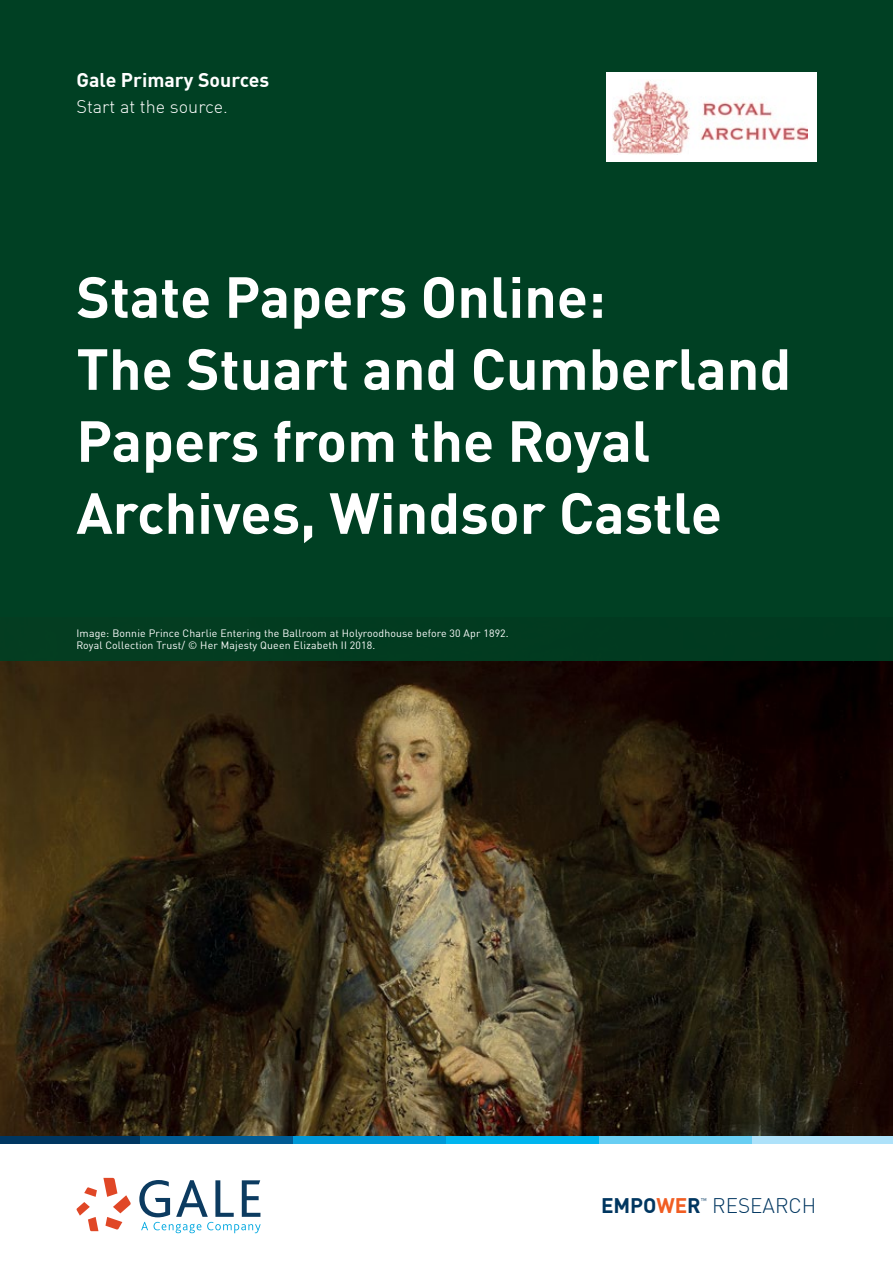
<style>
.page{position:relative;width:893px;height:1263px;background:#fff}
.page>*{position:absolute;margin:0;border:0;box-sizing:border-box;transform-origin:0 0}
.t1{font:700 57px/72px "DIN Offc";color:#fff}
.t2{font:300 20.7px "DIN Offc";color:#003660}
.t3{font:700 20.7px "DIN Offc";color:#003660}
.t4{font:700 19.5px "DIN Offc";color:#fff}
.t5{font:300 18px "DIN Offc";color:#fff}
.t6{font:10.5px/12.6px "DIN Offc";letter-spacing:.015em;color:#fff}
.t7{font:6.9px "DIN Offc";color:#003660}
.s1{color:#f15d22}
</style>
<div class="page">
<div style="left:0;top:1135px;width:141px;height:9px;background:#003660"></div>
<div style="left:140px;top:1135px;width:154px;height:9px;background:#005b94"></div>
<div style="left:293px;top:1135px;width:154px;height:9px;background:#0099d8"></div>
<div style="left:446px;top:1135px;width:154px;height:9px;background:#00b5ef"></div>
<div style="left:599px;top:1135px;width:154px;height:9px;background:#68cef3"></div>
<div style="left:752px;top:1135px;width:141px;height:9px;background:#aee2fa"></div>
<svg style="left:77px;top:1178px;width:54px;height:53px"></svg>
<svg style="left:139px;top:1180px;width:122px;height:53px"></svg>
<img style="left:0;top:661px;width:893px;height:474px">
<div style="left:0;top:0;width:893px;height:617px;background:#004023"></div>
<div style="left:0;top:617px;width:893px;height:44px;background:#004023"></div>
<div style="left:606px;top:72px;width:210px;height:90px;background:#fff"></div>
<img style="left:612px;top:80px;width:195px;height:75px">
<h3 class="t4" style="left:77px;top:67px;width:194px">Gale Primary Sources</h3>
<h3 class="t5" style="left:77px;top:95px;width:153px">Start at the source.</h3>
<h1 class="t1" style="left:76px;top:261px;width:716px">State Papers Online:<br>The Stuart and Cumberland<br>Papers from the Royal<br>Archives, Windsor Castle</h1>
<p class="t6" style="left:77px;top:626px;width:434px">Image: Bonnie Prince Charlie Entering the Ballroom at Holyroodhouse before 30 Apr 1892.<br>Royal Collection Trust/ © Her Majesty Queen Elizabeth II 2018.</p>
<h2 class="t3" style="left:601px;top:1192px;width:101px">EMPO<span class="s1">WE</span>R</h2>
<p class="t7" style="left:701px;top:1196px;width:7px">™</p>
<h2 class="t2" style="left:712px;top:1193px;width:106px">RESEARCH</h2>
</div>
